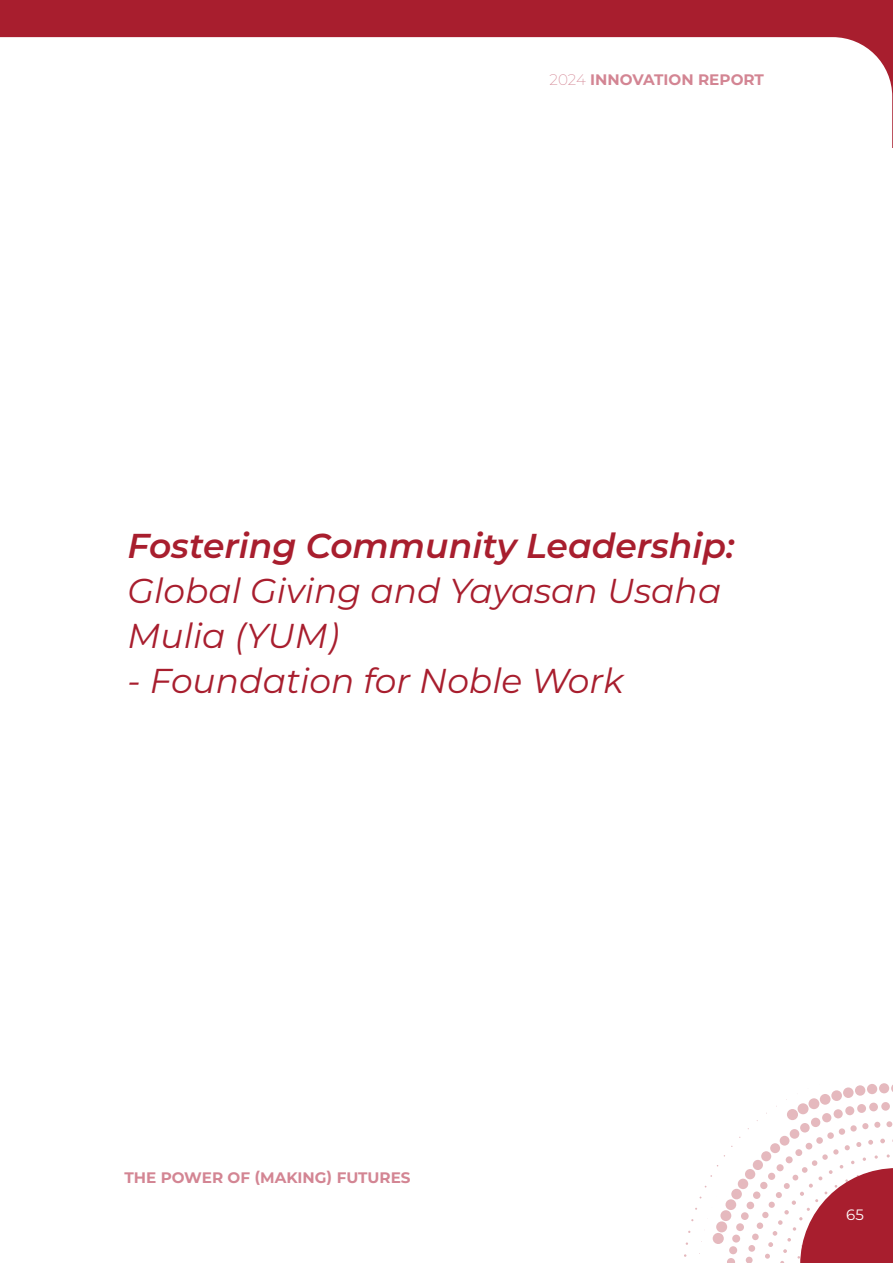
<style>
.page{position:relative;width:893px;height:1263px;background:#fff}
.page>*{position:absolute;margin:0;border:0;box-sizing:border-box;transform-origin:0 0}
.t1{font:italic 34.5px/45px "Montserrat";color:#a81e2e}
.t2{font:italic 600 34.5px "Montserrat";color:#a81e2e}
.t3{font:700 15.3px "Montserrat";color:#d38593}
.t4{font:15px "Montserrat";color:#fff}
.s1{font-weight:200}
</style>
<div class="page">
<div style="left:787px;top:1109px;width:11px;height:11px;background:#e5b9be;border-radius:50%"></div>
<div style="left:797px;top:1103px;width:11px;height:11px;background:#e5b9be;border-radius:50%"></div>
<div style="left:808px;top:1098px;width:11px;height:11px;background:#e5b9be;border-radius:50%"></div>
<div style="left:820px;top:1094px;width:10px;height:11px;background:#e5b9be;border-radius:50%"></div>
<div style="left:831px;top:1090px;width:11px;height:11px;background:#e5b9be;border-radius:50%"></div>
<svg style="left:843px;top:1087px;width:11px;height:11px"></svg>
<div style="left:855px;top:1085px;width:10px;height:11px;background:#e5b9be;border-radius:50%"></div>
<svg style="left:867px;top:1084px;width:10px;height:10px"></svg>
<div style="left:879px;top:1083px;width:10px;height:10px;background:#e5b9be;border-radius:50%"></div>
<svg style="left:891px;top:1085px;width:2px;height:7px"></svg>
<div style="left:713px;top:1233px;width:11px;height:11px;background:#e5b9be;border-radius:50%"></div>
<div style="left:716px;top:1221px;width:11px;height:11px;background:#e5b9be;border-radius:50%"></div>
<div style="left:720px;top:1210px;width:11px;height:11px;background:#e5b9be;border-radius:50%"></div>
<div style="left:725px;top:1199px;width:11px;height:11px;background:#e5b9be;border-radius:50%"></div>
<div style="left:731px;top:1189px;width:11px;height:10px;background:#e5b9be;border-radius:50%"></div>
<div style="left:738px;top:1179px;width:10px;height:10px;background:#e5b9be;border-radius:50%"></div>
<div style="left:745px;top:1169px;width:10px;height:10px;background:#e5b9be;border-radius:50%"></div>
<svg style="left:753px;top:1160px;width:10px;height:10px"></svg>
<div style="left:780px;top:1136px;width:9px;height:9px;background:#e5b9be;border-radius:50%"></div>
<svg style="left:790px;top:1129px;width:9px;height:10px"></svg>
<div style="left:800px;top:1123px;width:10px;height:9px;background:#e5b9be;border-radius:50%"></div>
<div style="left:811px;top:1118px;width:9px;height:9px;background:#e5b9be;border-radius:50%"></div>
<div style="left:822px;top:1113px;width:9px;height:9px;background:#e5b9be;border-radius:50%"></div>
<svg style="left:834px;top:1109px;width:9px;height:9px"></svg>
<svg style="left:845px;top:1106px;width:9px;height:9px"></svg>
<svg style="left:857px;top:1104px;width:9px;height:9px"></svg>
<svg style="left:869px;top:1102px;width:9px;height:9px"></svg>
<svg style="left:881px;top:1102px;width:9px;height:9px"></svg>
<svg style="left:727px;top:1258px;width:8px;height:5px"></svg>
<div style="left:729px;top:1246px;width:8px;height:8px;background:#e5b9be;border-radius:50%"></div>
<div style="left:732px;top:1234px;width:8px;height:8px;background:#e5b9be;border-radius:50%"></div>
<div style="left:736px;top:1223px;width:8px;height:8px;background:#e5b9be;border-radius:50%"></div>
<div style="left:741px;top:1212px;width:8px;height:8px;background:#e5b9be;border-radius:50%"></div>
<div style="left:747px;top:1202px;width:7px;height:7px;background:#e5b9be;border-radius:50%"></div>
<div style="left:753px;top:1191px;width:7px;height:8px;background:#e5b9be;border-radius:50%"></div>
<div style="left:760px;top:1182px;width:7px;height:7px;background:#e5b9be;border-radius:50%"></div>
<div style="left:816px;top:1137px;width:7px;height:7px;background:#edd0d3;border-radius:50%"></div>
<div style="left:827px;top:1132px;width:7px;height:7px;background:#e5b9be;border-radius:50%"></div>
<div style="left:839px;top:1128px;width:6px;height:7px;background:#e5b9be;border-radius:50%"></div>
<div style="left:850px;top:1125px;width:7px;height:6px;background:#e5b9be;border-radius:50%"></div>
<svg style="left:862px;top:1123px;width:6px;height:6px"></svg>
<svg style="left:874px;top:1122px;width:6px;height:6px"></svg>
<svg style="left:886px;top:1121px;width:6px;height:6px"></svg>
<div style="left:746px;top:1257px;width:7px;height:6px;background:#e5b9be;border-radius:50%"></div>
<div style="left:748px;top:1245px;width:7px;height:7px;background:#e5b9be;border-radius:50%"></div>
<svg style="left:752px;top:1233px;width:7px;height:7px"></svg>
<div style="left:757px;top:1222px;width:6px;height:7px;background:#e5b9be;border-radius:50%"></div>
<div style="left:0;top:0;width:892px;height:148px;background:#a81e2e"></div>
<div style="left:0;top:37px;width:892px;height:111px;background:#fff"></div>
<svg style="left:762px;top:1138px;width:131px;height:125px"></svg>
<p class="t3" style="left:550px;top:69px;width:216px"><span class="s1">2024</span> INNOVATION REPORT</p>
<p class="t2" style="left:128px;top:521px;width:608px">Fostering Community Leadership:</p>
<p class="t1" style="left:128px;top:567px;width:595px">Global Giving and Yayasan Usaha<br>Mulia (YUM)</p>
<p class="t1" style="left:128px;top:657px;width:497px">- Foundation for Noble Work</p>
<p class="t3" style="left:124px;top:1166px;width:288px">THE POWER OF (MAKING) FUTURES</p>
<p class="t4" style="left:846px;top:1204px;width:19px">65</p>
</div>
